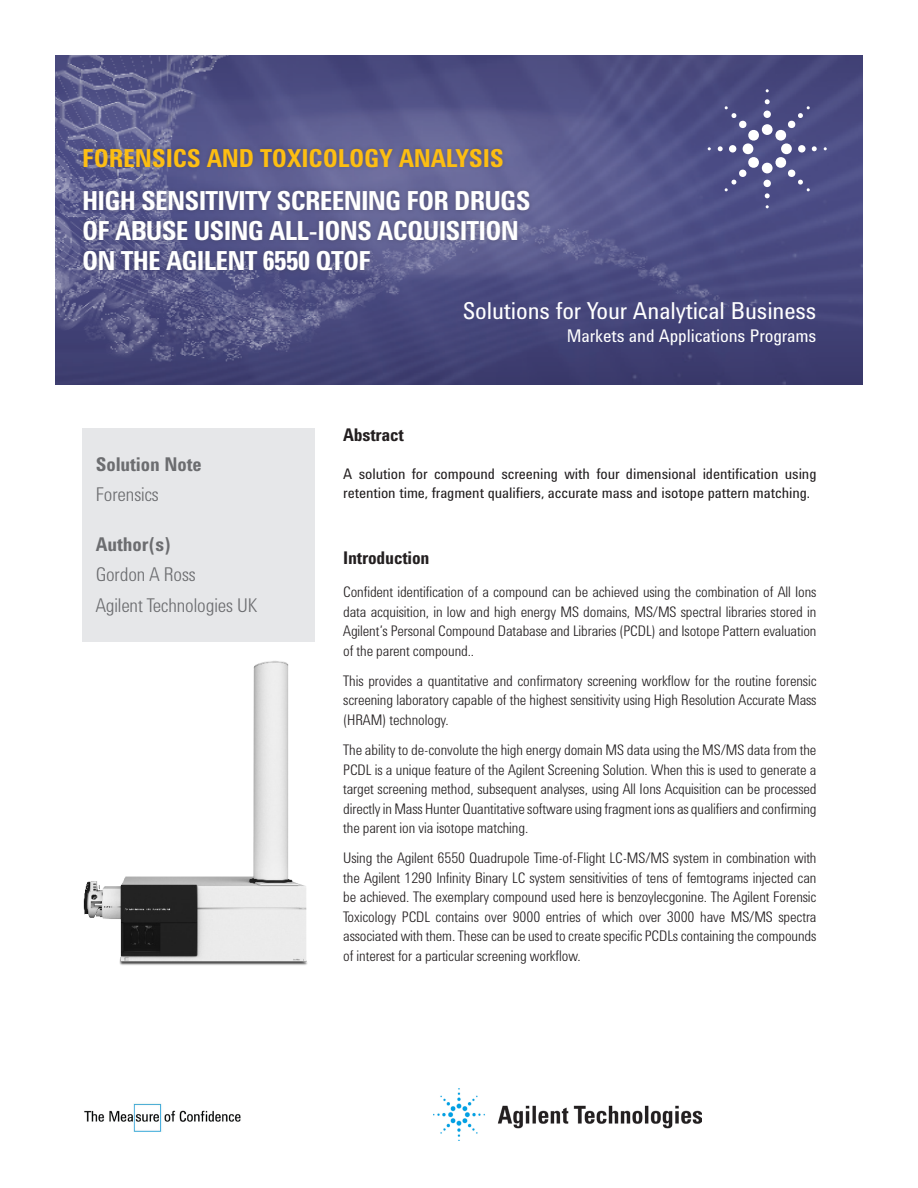
<style>
.page{position:relative;width:918px;height:1188px;background:#fff}
.page>*{position:absolute;margin:0;border:0;box-sizing:border-box;transform-origin:0 0}
.Headline{font:700 27px/30px "Agilent Condensed CFF";letter-spacing:-.03em;color:#fff}
.Headline-2{font:700 25.5px "Agilent Condensed CFF";letter-spacing:-.01em;color:#fdbe12}
.Body{font:24px "Agilent Condensed CFF";letter-spacing:-.005em;color:#fff}
.Reference_text{font:300 19.5px "Agilent Condensed CFF";letter-spacing:-.005em;color:#6c6d70}
.Reference_text-2{font:700 19.5px "Agilent Condensed CFF";letter-spacing:-.005em;color:#6c6d70}
.Body-2{font:18px "Agilent Condensed CFF";letter-spacing:-.005em;color:#fff}
.t1{font:700 18px "Agilent Condensed CFF";letter-spacing:-.01em;color:#231f20}
.Body-3{font:300 15px/19.5px "Agilent Condensed CFF";letter-spacing:-.005em;color:#231f20;text-align:justify}
.Body-4{font:15px/19.5px "Agilent Condensed CFF";letter-spacing:-.005em;color:#231f20}
</style>
<div class="page">
<img style="left:55px;top:55px;width:808px;height:330px">
<img style="left:55px;top:55px;width:712px;height:325px">
<div style="left:79px;top:143px;width:455px;height:133px;background:#231f20;opacity:.25"></div>
<div style="left:82px;top:429px;width:233px;height:213px;background:#e6e7e9"></div>
<img style="left:84px;top:661px;width:223px;height:304px">
<div style="left:781px;top:143px;width:11px;height:11px;background:#fff;border-radius:50%"></div>
<div style="left:762px;top:163px;width:11px;height:10px;background:#fff;border-radius:50%"></div>
<div style="left:743px;top:143px;width:10px;height:11px;background:#fff;border-radius:50%"></div>
<svg style="left:765px;top:157px;width:45px;height:41px;background:#686999"></svg>
<svg style="left:724px;top:157px;width:35px;height:35px"></svg>
<svg style="left:718px;top:99px;width:99px;height:52px;background:#636494"></svg>
<img style="left:433px;top:1089px;width:268px;height:51px">
<img style="left:84px;top:1103px;width:157px;height:29px">
<p class="Headline-2" style="left:82px;top:139px;width:423px">FORENSICS AND TOXICOLOGY ANALYSIS</p>
<p class="Headline" style="left:82px;top:185px;width:450px">HIGH SENSITIVITY SCREENING FOR DRUGS<br>OF ABUSE USING ALL-IONS ACQUISITION<br>ON THE AGILENT 6550 QTOF</p>
<p class="Reference_text-2" style="left:96px;top:449px;width:108px">Solution Note</p>
<p class="Reference_text" style="left:96px;top:480px;width:65px">Forensics</p>
<p class="Reference_text-2" style="left:96px;top:530px;width:77px">Author(s)</p>
<p class="Reference_text" style="left:96px;top:560px;width:101px">Gordon A Ross</p>
<p class="Reference_text" style="left:96px;top:590px;width:163px">Agilent Technologies UK</p>
<p class="Body" style="left:463px;top:293px;width:355px">Solutions for Your Analytical Business</p>
<p class="Body-2" style="left:567px;top:322px;width:251px">Markets and Applications Programs</p>
<p class="t1" style="left:343px;top:421px;width:62px">Abstract</p>
<p class="Body-4" style="left:343px;top:463px;width:475px">A solution for compound screening with four dimensional identification using retention time, fragment qualifiers, accurate mass and isotope pattern matching.</p>
<p class="t1" style="left:343px;top:544px;width:88px">Introduction</p>
<p class="Body-3" style="left:343px;top:581px;width:475px">Confident identification of a compound can be achieved using the combination of All Ions data acquisition, in low and high energy MS domains, MS/MS spectral libraries stored in Agilent’s Personal Compound Database and Libraries (PCDL) and Isotope Pattern evaluation of the parent compound..</p>
<p class="Body-3" style="left:343px;top:670px;width:475px">This provides a quantitative and confirmatory screening workflow for the routine forensic screening laboratory capable of the highest sensitivity using High Resolution Accurate Mass (HRAM) technology.</p>
<p class="Body-3" style="left:343px;top:739px;width:475px">The ability to de-convolute the high energy domain MS data using the MS/MS data from the PCDL is a unique feature of the Agilent Screening Solution. When this is used to generate a target screening method, subsequent analyses, using All Ions Acquisition can be processed directly in Mass Hunter Quantitative software using fragment ions as qualifiers and confirming the parent ion via isotope matching.</p>
<p class="Body-3" style="left:343px;top:847px;width:475px">Using the Agilent 6550 Quadrupole Time-of-Flight LC-MS/MS system in combination with the Agilent 1290 Infinity Binary LC system sensitivities of tens of femtograms injected can be achieved. The exemplary compound used here is benzoylecgonine. The Agilent Forensic Toxicology PCDL contains over 9000 entries of which over 3000 have MS/MS spectra associated with them. These can be used to create specific PCDLs containing the compounds of interest for a particular screening workflow.</p>
</div>
